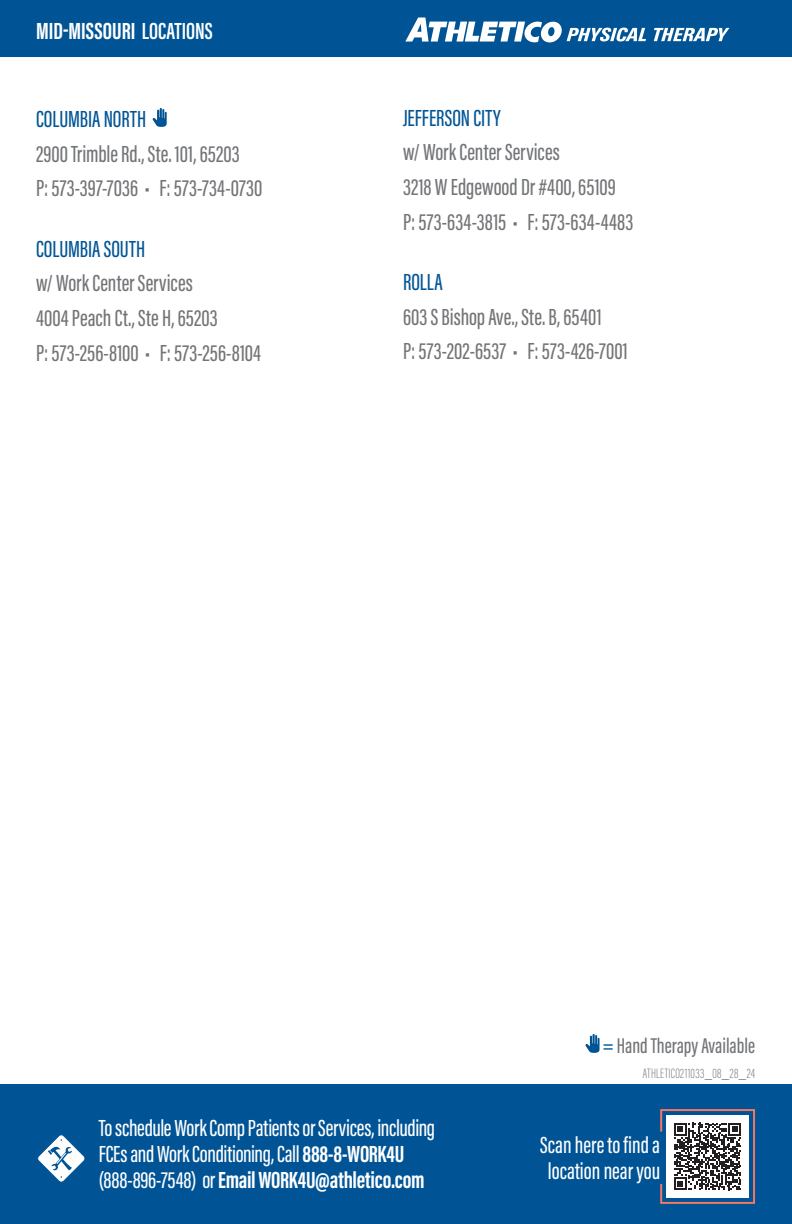
<style>
.page{position:relative;width:792px;height:1224px;background:#fff}
.page>*{position:absolute;margin:0;border:0;box-sizing:border-box;transform-origin:0 0}
.Location_Name{font:500 24px "Acumin Pro Extra Cond";letter-spacing:.005em;color:#727477}
.lead_paragraph{font:500 24px/26px "Acumin Pro Extra Cond";letter-spacing:-.005em;color:#fff}
.Location_Name-2{font:500 24px "Acumin Pro Extra Cond";letter-spacing:.005em;color:#005495}
.t1{font:700 24px "Acumin Pro Extra Cond";color:#fff}
.t2{font:500 22px "Acumin Pro Extra Cond";color:#727477}
.t3{font:200 14px "Acumin Pro Extra Cond";letter-spacing:.025em;color:#727477}
.s1{font-weight:600}
.s2{font-size:24px;color:#005495}
.s3{font-weight:700}
</style>
<div class="page">
<div style="left:0;top:1084px;width:792px;height:140px;background:#005495"></div>
<svg style="left:37px;top:1134px;width:48px;height:48px"></svg>
<svg style="left:660px;top:1109px;width:95px;height:95px"></svg>
<div style="left:0;top:0;width:792px;height:57px;background:#005495"></div>
<svg style="left:405px;top:18px;width:241px;height:24px"></svg>
<svg style="left:654px;top:28px;width:75px;height:13px"></svg>
<svg style="left:153px;top:108px;width:14px;height:19px"></svg>
<svg style="left:586px;top:1034px;width:14px;height:19px"></svg>
<p class="t1" style="left:36px;top:16px;width:178px">MID-MISSOURI <span class="s1">LOCATIONS</span></p>
<p class="Location_Name-2" style="left:36px;top:104px;width:112px">COLUMBIA NORTH</p>
<p class="Location_Name" style="left:36px;top:139px;width:205px">2900 Trimble Rd., Ste. 101, 65203</p>
<p class="Location_Name" style="left:36px;top:174px;width:228px">P: 573-397-7036 • F: 573-734-0730</p>
<p class="Location_Name-2" style="left:36px;top:234px;width:111px">COLUMBIA SOUTH</p>
<p class="Location_Name" style="left:36px;top:269px;width:159px">w/ Work Center Services</p>
<p class="Location_Name" style="left:36px;top:304px;width:183px">4004 Peach Ct., Ste H, 65203</p>
<p class="Location_Name" style="left:36px;top:338px;width:227px">P: 573-256-8100 • F: 573-256-8104</p>
<p class="Location_Name-2" style="left:403px;top:103px;width:99px">JEFFERSON CITY</p>
<p class="Location_Name" style="left:403px;top:138px;width:159px">w/ Work Center Services</p>
<p class="Location_Name" style="left:403px;top:172px;width:214px">3218 W Edgewood Dr #400, 65109</p>
<p class="Location_Name" style="left:403px;top:207px;width:232px">P: 573-634-3815 • F: 573-634-4483</p>
<p class="Location_Name-2" style="left:403px;top:268px;width:41px">ROLLA</p>
<p class="Location_Name" style="left:403px;top:302px;width:200px">603 S Bishop Ave., Ste. B, 65401</p>
<p class="Location_Name" style="left:403px;top:337px;width:226px">P: 573-202-6537 • F: 573-426-7001</p>
<p class="t2" style="left:603px;top:1032px;width:154px"><span class="s2">=</span> Hand Therapy Available</p>
<p class="t3" style="left:643px;top:1065px;width:114px">ATHLETICO211033_08_28_24</p>
<p class="lead_paragraph" style="left:99px;top:1114px;width:338px">To schedule Work Comp Patients or Services, including<br>FCEs and Work Conditioning, Call <span class="s3">888-8-WORK4U </span>(888-896-7548) or <span class="s3">Email WORK4U@athletico.com</span></p>
<p class="lead_paragraph" style="left:540px;top:1132px;width:122px">Scan here to find a</p>
<p class="lead_paragraph" style="left:548px;top:1158px;width:114px">location near you</p>
</div>
